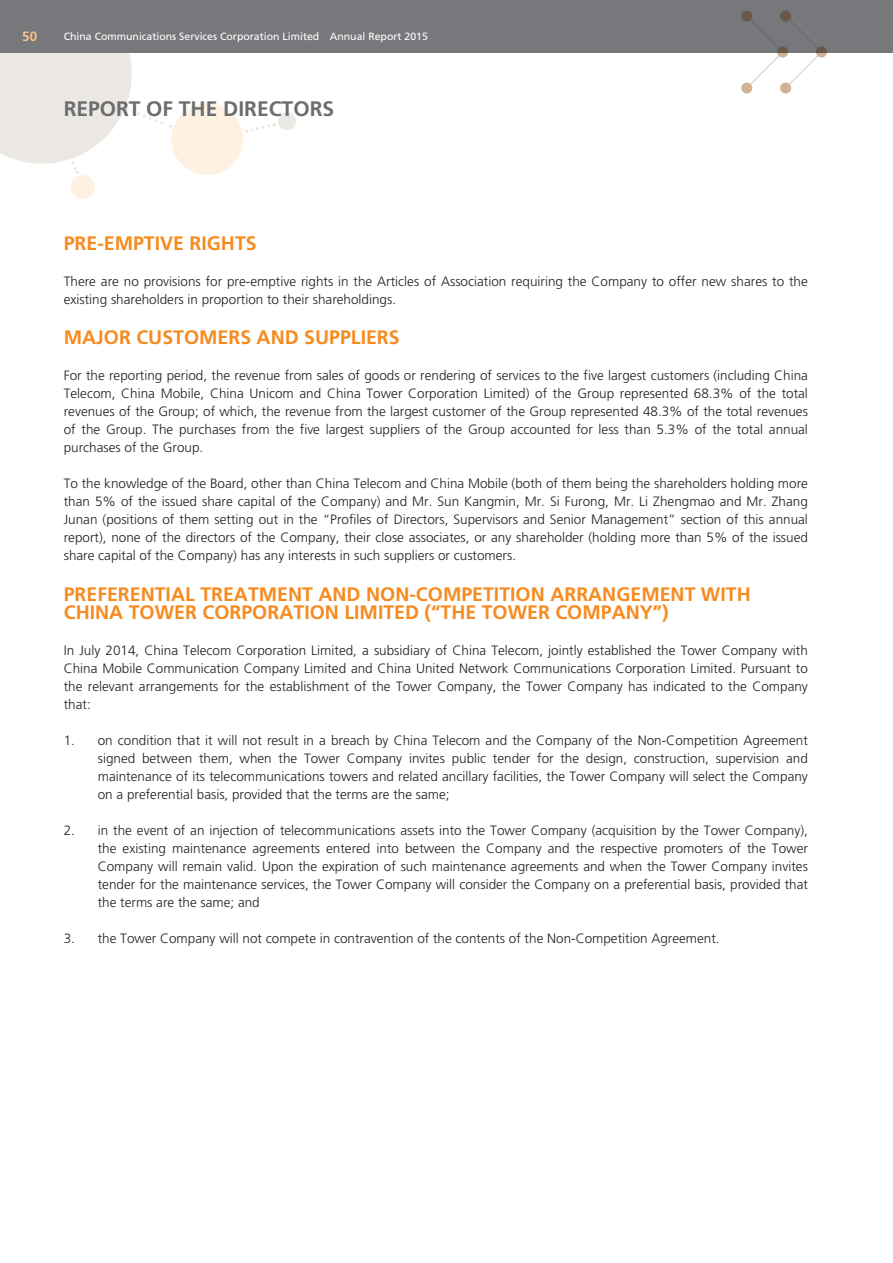
<style>
.page{position:relative;width:893px;height:1263px;background:#fff}
.page>*{position:absolute;margin:0;border:0;box-sizing:border-box;transform-origin:0 0}
.t1{font:700 21px "Frutiger LT Std";color:#6c6d70}
.t2{font:700 19.5px/18px "Frutiger LT Std";color:#f68b1f}
.t3{font:300 13.5px/18px "Frutiger LT Std";color:#231f20;text-align:justify}
.t4{font:700 13.5px "Frutiger LT Std";color:#fcc187}
.t5{font:10.5px "Frutiger LT Std";color:#fff}
</style>
<div class="page">
<div style="left:171px;top:103px;width:72px;height:72px;background:#fef1e2;border-radius:50%"></div>
<div style="left:71px;top:175px;width:24px;height:24px;background:#fef1e2;border-radius:50%"></div>
<div style="left:278px;top:112px;width:18px;height:18px;background:#ece9e4;border-radius:50%"></div>
<svg style="left:246px;top:123px;width:29px;height:10px"></svg>
<svg style="left:0;top:53px;width:171px;height:121px"></svg>
<div style="left:0;top:0;width:892px;height:53px;background:#76787b"></div>
<svg style="left:741px;top:11px;width:86px;height:83px"></svg>
<p class="t4" style="left:22px;top:30px;width:17px">50</p>
<p class="t5" style="left:64px;top:33px;width:366px">China Communications Services Corporation Limited Annual Report 2015</p>
<h1 class="t1" style="left:64px;top:101px;width:272px">REPORT OF THE DIRECTORS</h1>
<h2 class="t2" style="left:64px;top:236px;width:194px">PRE-EMPTIVE RIGHTS</h2>
<p class="t3" style="left:64px;top:273px;width:746px">There are no provisions for pre-emptive rights in the Articles of Association requiring the Company to offer new shares to the existing shareholders in proportion to their shareholdings.</p>
<h2 class="t2" style="left:64px;top:330px;width:337px">MAJOR CUSTOMERS AND SUPPLIERS</h2>
<p class="t3" style="left:64px;top:368px;width:746px">For the reporting period, the revenue from sales of goods or rendering of services to the five largest customers (including China Telecom, China Mobile, China Unicom and China Tower Corporation Limited) of the Group represented 68.3% of the total revenues of the Group; of which, the revenue from the largest customer of the Group represented 48.3% of the total revenues of the Group. The purchases from the five largest suppliers of the Group accounted for less than 5.3% of the total annual purchases of the Group.</p>
<p class="t3" style="left:64px;top:476px;width:746px">To the knowledge of the Board, other than China Telecom and China Mobile (both of them being the shareholders holding more than 5% of the issued share capital of the Company) and Mr. Sun Kangmin, Mr. Si Furong, Mr. Li Zhengmao and Mr. Zhang Junan (positions of them setting out in the “Profiles of Directors, Supervisors and Senior Management” section of this annual report), none of the directors of the Company, their close associates, or any shareholder (holding more than 5% of the issued share capital of the Company) has any interests in such suppliers or customers.</p>
<h2 class="t2" style="left:64px;top:586px;width:688px">PREFERENTIAL TREATMENT AND NON-COMPETITION ARRANGEMENT WITH<br>CHINA TOWER CORPORATION LIMITED (“THE TOWER COMPANY”)</h2>
<p class="t3" style="left:64px;top:642px;width:746px">In July 2014, China Telecom Corporation Limited, a subsidiary of China Telecom, jointly established the Tower Company with China Mobile Communication Company Limited and China United Network Communications Corporation Limited. Pursuant to the relevant arrangements for the establishment of the Tower Company, the Tower Company has indicated to the Company that:</p>
<p class="t3" style="left:98px;top:732px;width:712px;text-indent:-34px">1. on condition that it will not result in a breach by China Telecom and the Company of the Non-Competition Agreement signed between them, when the Tower Company invites public tender for the design, construction, supervision and maintenance of its telecommunications towers and related ancillary facilities, the Tower Company will select the Company on a preferential basis, provided that the terms are the same;</p>
<p class="t3" style="left:98px;top:822px;width:712px;text-indent:-34px">2. in the event of an injection of telecommunications assets into the Tower Company (acquisition by the Tower Company), the existing maintenance agreements entered into between the Company and the respective promoters of the Tower Company will remain valid. Upon the expiration of such maintenance agreements and when the Tower Company invites tender for the maintenance services, the Tower Company will consider the Company on a preferential basis, provided that the terms are the same; and</p>
<p class="t3" style="left:64px;top:930px;width:657px">3. the Tower Company will not compete in contravention of the contents of the Non-Competition Agreement.</p>
</div>
